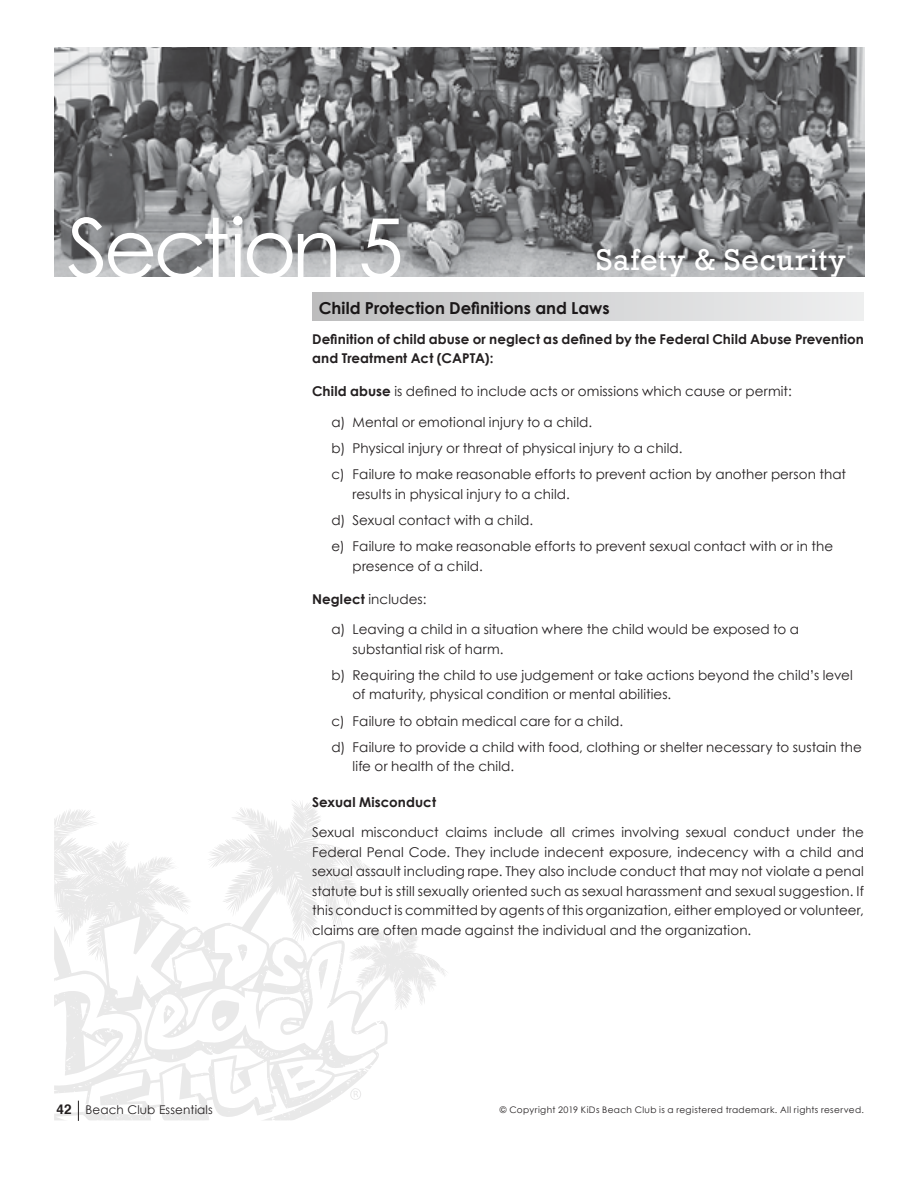
<style>
.page{position:relative;width:918px;height:1188px;background:#fff}
.page>*{position:absolute;margin:0;border:0;box-sizing:border-box;transform-origin:0 0}
.t1{font:82.5px "Century Gothic";letter-spacing:-.05em;color:#fff}
.t2{font:30.75px "Rockwell";letter-spacing:.03em;color:#fff}
.t3{font:700 16.5px "Century Gothic";color:#231f20}
.t4{font:13.5px/19.5px "Century Gothic";letter-spacing:.005em;color:#231f20}
.t5{font:700 13.5px/19.5px "Century Gothic";letter-spacing:.005em;color:#231f20}
.t6{font:12px "Century Gothic";letter-spacing:.01em;color:#231f20}
.t7{font:9px "Century Gothic";letter-spacing:.04em;color:#231f20}
.s1{font-weight:700}
.s2{font-family:"Helvetica";font-weight:700;font-size:13.5px}
</style>
<div class="page">
<svg style="left:54px;top:800px;width:334px;height:320px"></svg>
<svg style="left:82px;top:812px;width:17px;height:17px"></svg>
<svg style="left:70px;top:832px;width:6px;height:4px"></svg>
<svg style="left:331px;top:846px;width:16px;height:22px"></svg>
<svg style="left:125px;top:861px;width:5px;height:7px"></svg>
<svg style="left:214px;top:853px;width:35px;height:14px"></svg>
<svg style="left:71px;top:876px;width:5px;height:3px"></svg>
<svg style="left:364px;top:863px;width:14px;height:17px"></svg>
<svg style="left:174px;top:898px;width:9px;height:14px"></svg>
<svg style="left:225px;top:896px;width:26px;height:21px"></svg>
<svg style="left:57px;top:919px;width:14px;height:28px"></svg>
<svg style="left:292px;top:924px;width:2px;height:11px"></svg>
<svg style="left:238px;top:944px;width:10px;height:17px"></svg>
<svg style="left:87px;top:946px;width:17px;height:18px"></svg>
<svg style="left:303px;top:977px;width:4px;height:8px"></svg>
<svg style="left:209px;top:1000px;width:32px;height:32px"></svg>
<svg style="left:163px;top:1005px;width:12px;height:19px"></svg>
<svg style="left:315px;top:887px;width:132px;height:148px"></svg>
<svg style="left:363px;top:1068px;width:6px;height:4px"></svg>
<svg style="left:287px;top:1065px;width:28px;height:26px"></svg>
<svg style="left:347px;top:1087px;width:17px;height:15px"></svg>
<svg style="left:78px;top:1101px;width:1px;height:20px"></svg>
<img style="left:54px;top:47px;width:810px;height:230px">
<div style="left:312px;top:293px;width:552px;height:27px;background:linear-gradient(to right,#bdbebf,#eeeff0)"></div>
<h1 class="t1" style="left:67px;top:198px;width:338px">Section 5</h1>
<h2 class="t2" style="left:596px;top:242px;width:251px">Safety &amp; Security</h2>
<p class="t3" style="left:319px;top:297px;width:292px">Child Protection Definitions and Laws</p>
<p class="t5" style="left:312px;top:329px;width:553px">Definition of child abuse or neglect as defined by the Federal Child Abuse Prevention and Treatment Act (CAPTA):</p>
<p class="t4" style="left:312px;top:382px;width:481px"><span class="s1">Child abuse</span> is defined to include acts or omissions which cause or permit:</p>
<p class="t4" style="left:332px;top:409px;width:516px;line-height:26.2px">a) Mental or emotional injury to a child.<br>b) Physical injury or threat of physical injury to a child.<br>c) Failure to make reasonable efforts to prevent action by another person that</p>
<p class="t4" style="left:332px;top:481px;width:503px;line-height:26.2px;text-indent:21px">results in physical injury to a child.<br>d) Sexual contact with a child.<br>e) Failure to make reasonable efforts to prevent sexual contact with or in the</p>
<p class="t4" style="left:353px;top:556px;width:132px">presence of a child.</p>
<p class="t4" style="left:312px;top:589px;width:116px"><span class="s1">Neglect</span> includes:</p>
<p class="t4" style="left:353px;top:619px;width:448px;text-indent:-21px">a) Leaving a child in a situation where the child would be exposed to a substantial risk of harm.</p>
<p class="t4" style="left:353px;top:665px;width:502px;text-indent:-21px">b) Requiring the child to use judgement or take actions beyond the child’s level of maturity, physical condition or mental abilities.</p>
<p class="t4" style="left:332px;top:707px;width:532px;line-height:26.2px">c) Failure to obtain medical care for a child.<br>d) Failure to provide a child with food, clothing or shelter necessary to sustain the</p>
<p class="t4" style="left:353px;top:756px;width:163px">life or health of the child.</p>
<p class="t5" style="left:312px;top:792px;width:126px">Sexual Misconduct</p>
<p class="t4" style="left:312px;top:822px;width:553px;text-align:justify">Sexual misconduct claims include all crimes involving sexual conduct under the Federal Penal Code. They include indecent exposure, indecency with a child and sexual assault including rape. They also include conduct that may not violate a penal statute but is still sexually oriented such as sexual harassment and sexual suggestion. If this conduct is committed by agents of this organization, either employed or volunteer, claims are often made against the individual and the organization.</p>
<p class="t6" style="left:57px;top:1102px;width:158px"><span class="s2">42</span> Beach Club Essentials</p>
<p class="t7" style="left:500px;top:1104px;width:366px">© Copyright 2019 KiDs Beach Club is a registered trademark. All rights reserved.</p>
</div>
